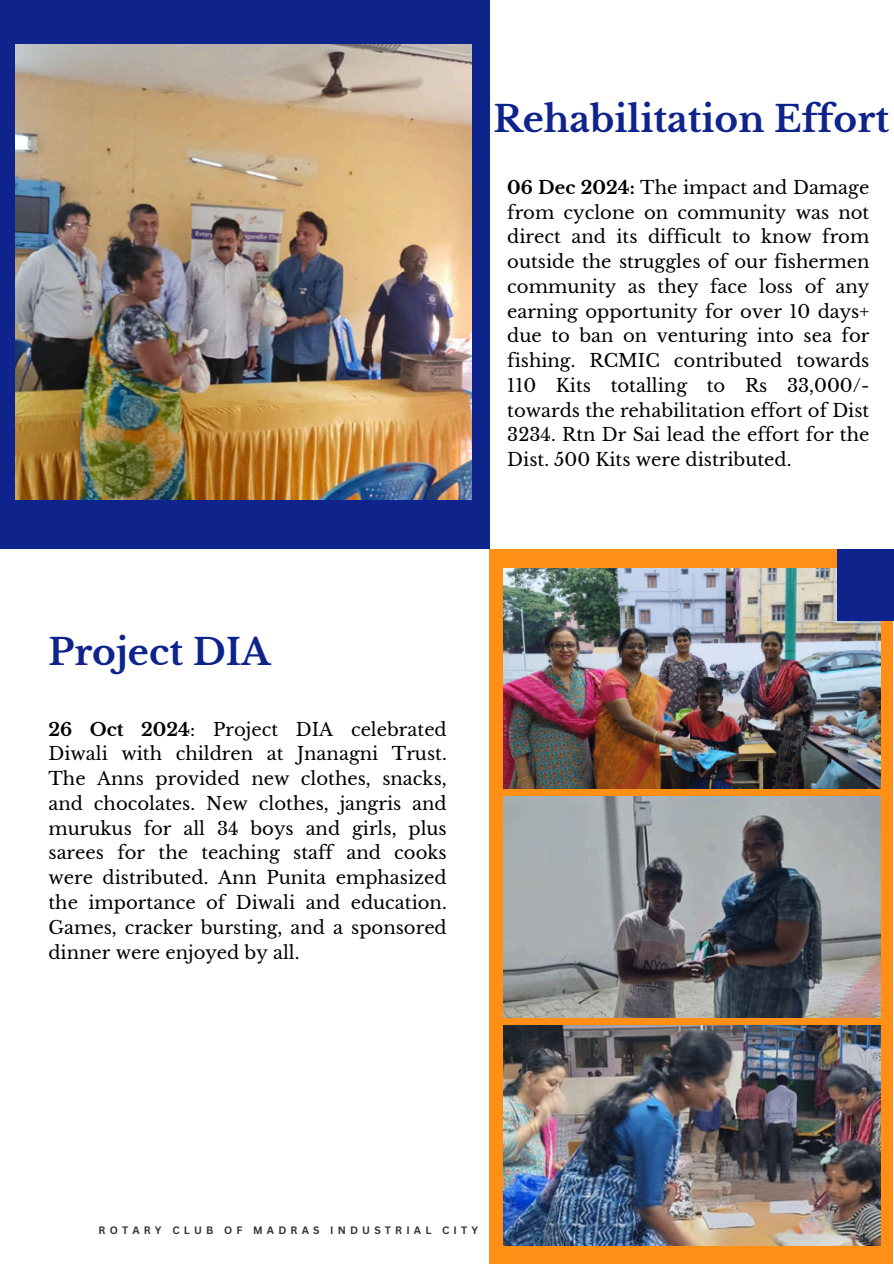
<style>
.page{position:relative;width:894px;height:1264px;background:#fff}
.page>*{position:absolute;margin:0;border:0;box-sizing:border-box;transform-origin:0 0}
.t1{font:700 36px "Libre Baskerville";color:#0f238d}
.t2{font:18px/24.8px "Libre Baskerville";color:#000;text-align:justify}
.t3{font:700 10.5px "Canva Sans";letter-spacing:.395em;color:#343434}
.s1{font-weight:700}
</style>
<div class="page">
<div style="left:0;top:0;width:489px;height:549px;background:#0f238d"></div>
<div style="left:489px;top:549px;width:404px;height:714px;background:#ff8f15"></div>
<img style="left:503px;top:568px;width:377px;height:221px">
<div style="left:836px;top:549px;width:57px;height:72px;background:#0f238d"></div>
<img style="left:503px;top:1025px;width:377px;height:220px">
<img style="left:503px;top:796px;width:377px;height:221px">
<img style="left:15px;top:44px;width:456px;height:455px">
<h1 class="t1" style="left:493px;top:97px;width:397px">Rehabilitation Effort</h1>
<p class="t2" style="left:507px;top:175px;width:363px"><span class="s1">06 Dec 2024:</span> The impact and Damage from cyclone on community was not direct and its difficult to know from outside the struggles of our fishermen community as they face loss of any earning opportunity for over 10 days+ due to ban on venturing into sea for fishing. RCMIC contributed towards 110 Kits totalling to Rs 33,000/- towards the rehabilitation effort of Dist 3234. Rtn Dr Sai lead the effort for the Dist. 500 Kits were distributed.</p>
<h1 class="t1" style="left:48px;top:630px;width:223px">Project DIA</h1>
<p class="t2" style="left:48px;top:717px;width:399px"><span class="s1">26 Oct 2024</span>: Project DIA celebrated Diwali with children at Jnanagni Trust.<br>The Anns provided new clothes, snacks, and chocolates. New clothes, jangris and murukus for all 34 boys and girls, plus sarees for the teaching staff and cooks were distributed. Ann Punita emphasized the importance of Diwali and education.<br>Games, cracker bursting, and a sponsored dinner were enjoyed by all.</p>
<p class="t3" style="left:99px;top:1223px;width:381px">ROTARY CLUB OF MADRAS INDUSTRIAL CITY</p>
</div>
